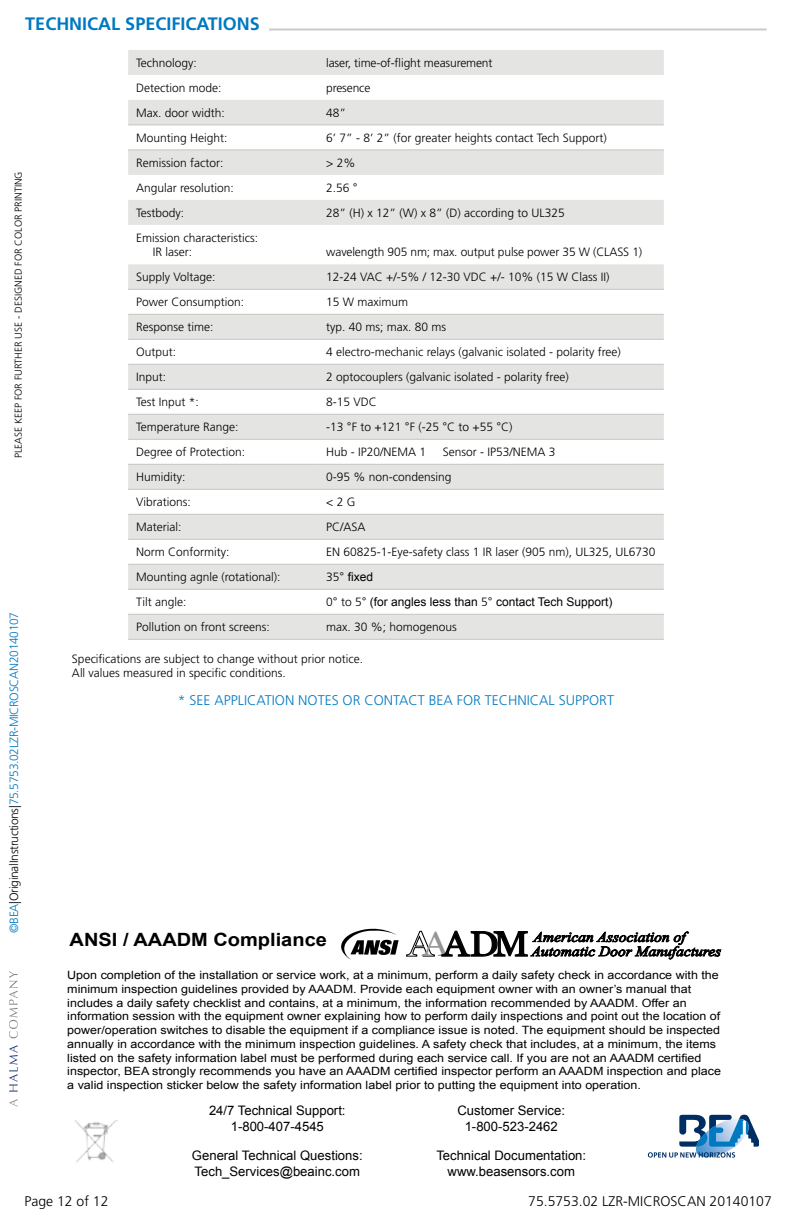
<style>
.page{position:relative;width:792px;height:1224px;background:#fff}
.page>*{position:absolute;margin:0;border:0;box-sizing:border-box;transform-origin:0 0}
.t1{font:35.4px "Georgia";color:#000;scale:1.1 1}
.t2{font:700 18.2px "Arial";color:#000;scale:1.1 1}
.t3{font:700 18px "Frutiger LT Std";color:#0079c1}
.t4{font:italic 14.2px/14.4px "Times New Roman";color:#000;scale:1.1 1}
.t5{font:300 14px "Frutiger LT Std";color:#0079c1}
.t6{font:300 14px "Frutiger LT Std";color:#000}
.t7{font:13px/15.8px "Arial";color:#000;text-align:center}
.t8{font:300 12px/14.4px "Frutiger LT Std";color:#000}
.t9{font:300 12px "Frutiger LT Std";letter-spacing:-.025em;color:#0079c1}
.t10{font:12px "Arial";color:#000}
.t11{font:11.4px/13.8px "Arial";color:#000;scale:1.1 1}
.t12{font:300 10px "Frutiger LT Std";color:#000}
.s1{color:#000}
.s2{font-family:"Arial";font-weight:400}
.s3{font-family:"Frutiger LT Std";font-weight:300}
.s4{color:#fff}
.s5{color:#939598}
</style>
<div class="page">
<svg style="left:648px;top:1115px;width:110px;height:43px"></svg>
<img style="left:75px;top:1120px;width:43px;height:42px">
<svg style="left:406px;top:930px;width:29px;height:27px"></svg>
<svg style="left:441px;top:930px;width:281px;height:30px"></svg>
<svg style="left:341px;top:929px;width:58px;height:31px"></svg>
<svg style="left:128px;top:50px;width:536px;height:125px;fill:#e4e4e2"></svg>
<svg style="left:128px;top:200px;width:536px;height:439px;fill:#e4e4e2"></svg>
<hr style="left:128px;top:124px;width:190px;height:1px;background:#c4c6c1">
<hr style="left:318px;top:124px;width:346px;height:1px;background:#c4c6c1">
<hr style="left:128px;top:149px;width:190px;height:1px;background:#c4c6c1">
<hr style="left:318px;top:149px;width:346px;height:1px;background:#c4c6c1">
<hr style="left:128px;top:289px;width:190px;height:1px;background:#c4c6c1">
<hr style="left:318px;top:289px;width:346px;height:1px;background:#c4c6c1">
<hr style="left:128px;top:314px;width:190px;height:1px;background:#c4c6c1">
<hr style="left:318px;top:314px;width:346px;height:1px;background:#c4c6c1">
<hr style="left:128px;top:339px;width:190px;height:1px;background:#c4c6c1">
<hr style="left:318px;top:339px;width:346px;height:1px;background:#c4c6c1">
<hr style="left:128px;top:364px;width:190px;height:1px;background:#c4c6c1">
<hr style="left:318px;top:364px;width:346px;height:1px;background:#c4c6c1">
<hr style="left:128px;top:389px;width:190px;height:1px;background:#c4c6c1">
<hr style="left:318px;top:389px;width:346px;height:1px;background:#c4c6c1">
<hr style="left:128px;top:414px;width:190px;height:1px;background:#c4c6c1">
<hr style="left:318px;top:414px;width:346px;height:1px;background:#c4c6c1">
<hr style="left:128px;top:439px;width:190px;height:1px;background:#c4c6c1">
<hr style="left:318px;top:439px;width:346px;height:1px;background:#c4c6c1">
<hr style="left:128px;top:464px;width:190px;height:1px;background:#c4c6c1">
<hr style="left:318px;top:464px;width:346px;height:1px;background:#c4c6c1">
<hr style="left:128px;top:489px;width:190px;height:1px;background:#c4c6c1">
<hr style="left:318px;top:489px;width:346px;height:1px;background:#c4c6c1">
<hr style="left:128px;top:514px;width:190px;height:1px;background:#c4c6c1">
<hr style="left:318px;top:514px;width:346px;height:1px;background:#c4c6c1">
<hr style="left:128px;top:539px;width:190px;height:1px;background:#c4c6c1">
<hr style="left:318px;top:539px;width:346px;height:1px;background:#c4c6c1">
<hr style="left:128px;top:564px;width:190px;height:1px;background:#c4c6c1">
<hr style="left:318px;top:564px;width:346px;height:1px;background:#c4c6c1">
<hr style="left:128px;top:589px;width:190px;height:1px;background:#c4c6c1">
<hr style="left:318px;top:589px;width:346px;height:1px;background:#c4c6c1">
<hr style="left:128px;top:614px;width:190px;height:1px;background:#c4c6c1">
<hr style="left:318px;top:614px;width:346px;height:1px;background:#c4c6c1">
<hr style="left:128px;top:639px;width:190px;height:1px;background:#c4c6c1">
<hr style="left:318px;top:639px;width:346px;height:1px;background:#c4c6c1">
<svg style="left:9px;top:1099px;width:9px;height:8px"></svg>
<svg style="left:9px;top:1045px;width:9px;height:47px"></svg>
<svg style="left:9px;top:971px;width:9px;height:67px"></svg>
<hr style="left:25px;top:28px;width:742px;height:2px;background:#969890">
<div style="left:25px;top:16px;width:244px;height:18px;background:#fff"></div>
<h3 class="t3" style="left:25px;top:13px;width:236px">TECHNICAL SPECIFICATIONS</h3>
<p class="t12" style="left:13px;top:458px;width:288px;rotate:-90deg">PLEASE KEEP FOR FURTHER USE - DESIGNED FOR COLOR PRINTING</p>
<p class="t9" style="left:7px;top:933px;width:322px;rotate:-90deg">©BEA <span class="s1">| Original Instructions |</span> 75.5753.02 LZR-MICROSCAN 20140107</p>
<p class="t8" style="left:136px;top:56px;width:62px">Technology:</p>
<p class="t8" style="left:326px;top:56px;width:168px">laser, time-of-flight measurement</p>
<p class="t8" style="left:136px;top:81px;width:87px">Detection mode:</p>
<p class="t8" style="left:326px;top:81px;width:46px">presence</p>
<p class="t8" style="left:136px;top:106px;width:90px">Max. door width:</p>
<p class="t8" style="left:326px;top:106px;width:22px">48”</p>
<p class="t8" style="left:136px;top:131px;width:93px">Mounting Height:</p>
<p class="t8" style="left:326px;top:131px;width:282px">6’ 7” - 8’ 2” (for greater heights contact Tech Support)</p>
<p class="t8" style="left:136px;top:156px;width:89px">Remission factor:</p>
<p class="t8" style="left:326px;top:156px;width:31px">&gt; 2%</p>
<p class="t8" style="left:136px;top:181px;width:99px">Angular resolution:</p>
<p class="t8" style="left:326px;top:181px;width:33px">2.56 <span class="s2">°</span></p>
<p class="t8" style="left:136px;top:206px;width:50px">Testbody:</p>
<p class="t8" style="left:326px;top:206px;width:240px">28” (H) x 12” (W) x 8” (D) according to UL325</p>
<p class="t8" style="left:153px;top:231px;width:107px;text-indent:-17px">Emission characteristics:<br>IR laser:</p>
<p class="t8" style="left:326px;top:245px;width:318px">wavelength 905 nm; max. output pulse power 35 W (CLASS 1)</p>
<p class="t8" style="left:136px;top:270px;width:81px">Supply Voltage:</p>
<p class="t8" style="left:326px;top:270px;width:285px">12-24 VAC +/-5% / 12-30 VDC +/- 10% (15 W Class II)</p>
<p class="t8" style="left:136px;top:295px;width:110px">Power Consumption:</p>
<p class="t8" style="left:326px;top:295px;width:83px">15 W maximum</p>
<p class="t8" style="left:136px;top:320px;width:79px">Response time:</p>
<p class="t8" style="left:326px;top:320px;width:122px">typ. 40 ms; max. 80 ms</p>
<p class="t8" style="left:136px;top:345px;width:42px">Output:</p>
<p class="t8" style="left:326px;top:345px;width:296px">4 electro-mechanic relays (galvanic isolated - polarity free)</p>
<p class="t8" style="left:136px;top:370px;width:32px">Input:</p>
<p class="t8" style="left:326px;top:370px;width:244px">2 optocouplers (galvanic isolated - polarity free)</p>
<p class="t8" style="left:136px;top:395px;width:64px">Test Input *:</p>
<p class="t8" style="left:326px;top:395px;width:52px">8-15 VDC</p>
<p class="t8" style="left:136px;top:420px;width:104px">Temperature Range:</p>
<p class="t8" style="left:326px;top:420px;width:188px">-13 <span class="s2">°</span>F to +121 <span class="s2">°</span>F (-25 <span class="s2">°</span>C to +55 <span class="s2">°</span>C)</p>
<p class="t8" style="left:136px;top:445px;width:110px">Degree of Protection:</p>
<p class="t8" style="left:326px;top:445px;width:102px">Hub - IP20/NEMA 1</p>
<p class="t8" style="left:443px;top:445px;width:114px">Sensor - IP53/NEMA 3</p>
<p class="t8" style="left:136px;top:470px;width:51px">Humidity:</p>
<p class="t8" style="left:326px;top:470px;width:127px">0-95 % non-condensing</p>
<p class="t8" style="left:136px;top:495px;width:56px">Vibrations:</p>
<p class="t8" style="left:326px;top:495px;width:31px">&lt; 2 G</p>
<p class="t8" style="left:136px;top:520px;width:47px">Material:</p>
<p class="t8" style="left:326px;top:520px;width:41px">PC/ASA</p>
<p class="t8" style="left:136px;top:545px;width:95px">Norm Conformity:</p>
<p class="t8" style="left:326px;top:545px;width:331px">EN 60825-1-Eye-safety class 1 IR laser (905 nm), UL325, UL6730</p>
<p class="t8" style="left:136px;top:570px;width:146px">Mounting agnle (rotational):</p>
<p class="t10" style="left:326px;top:569px;width:48px"><span class="s3">35</span>° fixed</p>
<p class="t8" style="left:136px;top:595px;width:52px">Tilt angle:</p>
<p class="t10" style="left:326px;top:594px;width:288px"><span class="s3">0</span>° <span class="s3">to 5</span>° (for angles less than <span class="s3">5</span>° contact Tech Support)</p>
<p class="t8" style="left:136px;top:620px;width:135px">Pollution on front screens:</p>
<p class="t8" style="left:326px;top:620px;width:132px">max. 30 %; homogenous</p>
<p class="t8" style="left:72px;top:652px;width:293px">Specifications are subject to change without prior notice.<br>All values measured in specific conditions.</p>
<p class="t5" style="left:178px;top:692px;width:438px">* SEE APPLICATION NOTES OR CONTACT BEA FOR TECHNICAL SUPPORT</p>
<h2 class="t2" style="left:70px;top:927px;width:235px">ANSI / AAADM Compliance</h2>
<h1 class="t1" style="left:407px;top:923px;width:112px"><span class="s4">A</span><span class="s5">A</span>A DM</h1>
<p class="t4" style="left:531px;top:929px;width:174px">American Association of<br>Automatic Door Manufactures</p>
<p class="t11" style="left:67px;top:969px;width:596px">Upon completion of the installation or service work, at a minimum, perform a daily safety check in accordance with the minimum inspection guidelines provided by AAADM. Provide each equipment owner with an owner’s manual that includes a daily safety checklist and contains, at a minimum, the information recommended by AAADM. Offer an information session with the equipment owner explaining how to perform daily inspections and point out the location of power/operation switches to disable the equipment if a compliance issue is noted. The equipment should be inspected annually in accordance with the minimum inspection guidelines. A safety check that includes, at a minimum, the items listed on the safety information label must be performed during each service call. If you are not an AAADM certified inspector, BEA strongly recommends you have an AAADM certified inspector perform an AAADM inspection and place a valid inspection sticker below the safety information label prior to putting the equipment into operation.</p>
<p class="t7" style="left:209px;top:1103px;width:138px">24/7 Technical Support:<br>1-800-407-4545</p>
<p class="t7" style="left:457px;top:1103px;width:109px">Customer Service:<br>1-800-523-2462</p>
<p class="t7" style="left:192px;top:1148px;width:172px;text-align:left">General Technical Questions:<br>Tech_Services@beainc.com</p>
<p class="t7" style="left:436px;top:1148px;width:151px">Technical Documentation: www.beasensors.com</p>
<p class="t6" style="left:24px;top:1193px;width:86px">Page 12 of 12</p>
<p class="t6" style="left:528px;top:1193px;width:245px">75.5753.02 LZR-MICROSCAN 20140107</p>
</div>
